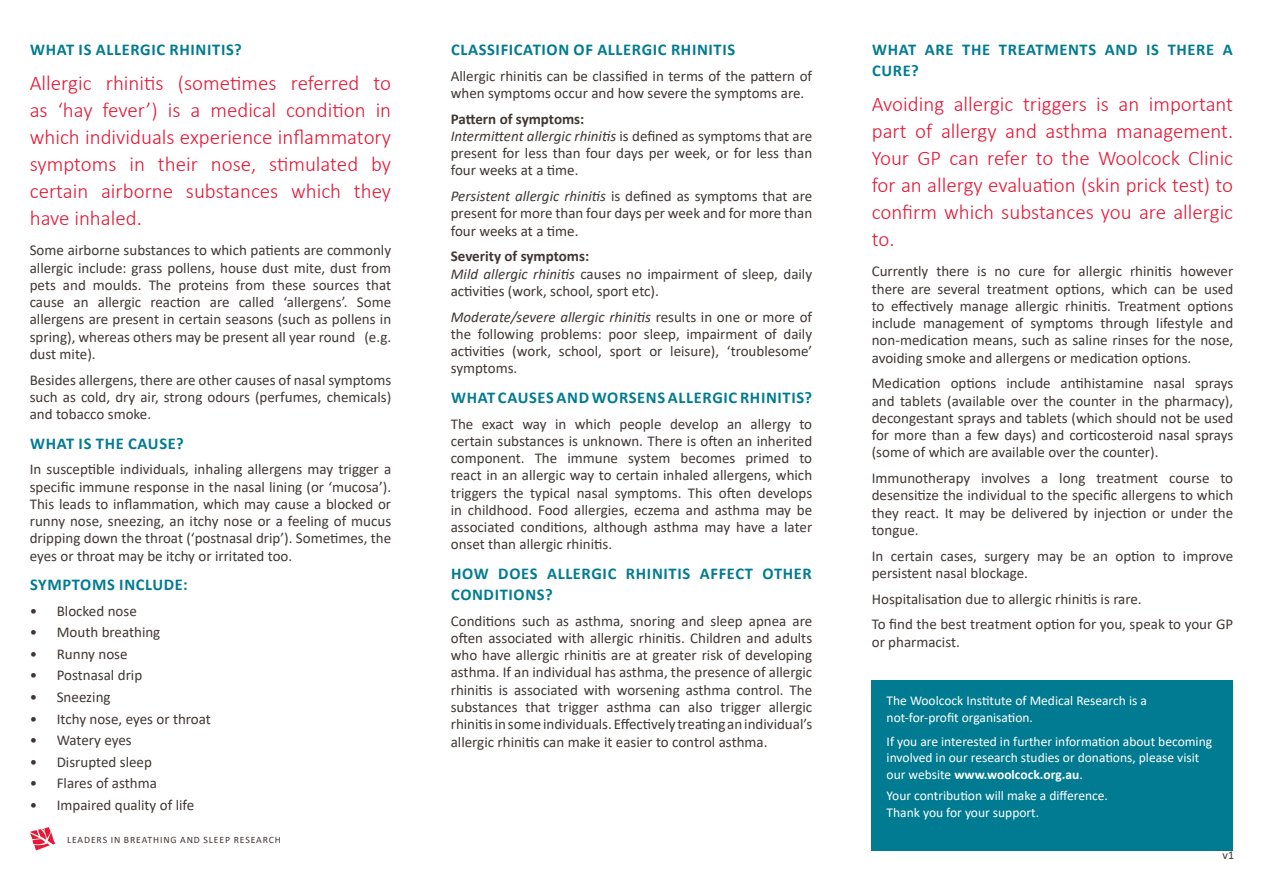
<style>
.page{position:relative;width:1263px;height:893px;background:#fff}
.page>*{position:absolute;margin:0;border:0;box-sizing:border-box;transform-origin:0 0}
.Red_highlights_incop{font:300 21px/27px "Calibri";color:#e51836;text-align:justify}
.Blue_Headings{font:700 16.5px/21px "Calibri";letter-spacing:.04em;color:#007b91}
.Body_Copy{font:15px/17.2px "Calibri";color:#403734;text-align:justify}
.Body_Copy-2{font:700 15px "Calibri";color:#403734}
.t1{font:13.5px/16.2px "Calibri";color:#fff}
.t2{font:12px "Calibri";color:#403734}
.t3{font:9.75px "Calibri";letter-spacing:.09em;color:#403734}
.s1{font-style:italic}
.s2{font-weight:700}
</style>
<div class="page">
<div style="left:872px;top:680px;width:361px;height:170px;background:#007b91"></div>
<svg style="left:30px;top:827px;width:25px;height:23px"></svg>
<p class="Blue_Headings" style="left:30px;top:39px;width:213px">WHAT IS ALLERGIC RHINITIS?</p>
<p class="Red_highlights_incop" style="left:30px;top:70px;width:363px">Allergic rhinitis (sometimes referred to as ‘hay fever’) is a medical condition in which individuals experience inflammatory symptoms in their nose, stimulated by certain airborne substances which they have inhaled.</p>
<p class="Body_Copy" style="left:30px;top:241px;width:363px">Some airborne substances to which patients are commonly allergic include: grass pollens, house dust mite, dust from pets and moulds. The proteins from these sources that cause an allergic reaction are called ‘allergens’. Some allergens are present in certain seasons (such as pollens in spring), whereas others may be present all year round (e.g. dust mite).</p>
<p class="Body_Copy" style="left:30px;top:371px;width:363px">Besides allergens, there are other causes of nasal symptoms such as cold, dry air, strong odours (perfumes, chemicals) and tobacco smoke.</p>
<p class="Blue_Headings" style="left:30px;top:432px;width:155px">WHAT IS THE CAUSE?</p>
<p class="Body_Copy" style="left:30px;top:460px;width:363px">In susceptible individuals, inhaling allergens may trigger a specific immune response in the nasal lining (or ‘mucosa’).<br>This leads to inflammation, which may cause a blocked or runny nose, sneezing, an itchy nose or a feeling of mucus dripping down the throat (‘postnasal drip’). Sometimes, the eyes or throat may be itchy or irritated too.</p>
<p class="Blue_Headings" style="left:30px;top:574px;width:159px">SYMPTOMS INCLUDE:</p>
<p class="Body_Copy" style="left:30px;top:602px;width:109px">• Blocked nose</p>
<p class="Body_Copy" style="left:30px;top:623px;width:132px">• Mouth breathing</p>
<p class="Body_Copy" style="left:30px;top:645px;width:99px">• Runny nose</p>
<p class="Body_Copy" style="left:30px;top:666px;width:114px">• Postnasal drip</p>
<p class="Body_Copy" style="left:30px;top:688px;width:82px">• Sneezing</p>
<p class="Body_Copy" style="left:30px;top:709px;width:183px">• Itchy nose, eyes or throat</p>
<p class="Body_Copy" style="left:30px;top:731px;width:103px">• Watery eyes</p>
<p class="Body_Copy" style="left:30px;top:752px;width:124px">• Disrupted sleep</p>
<p class="Body_Copy" style="left:30px;top:774px;width:129px">• Flares of asthma</p>
<p class="Body_Copy" style="left:30px;top:795px;width:166px">• Impaired quality of life</p>
<p class="t3" style="left:67px;top:833px;width:215px">LEADERS IN BREATHING AND SLEEP RESEARCH</p>
<p class="Blue_Headings" style="left:451px;top:39px;width:286px">CLASSIFICATION OF ALLERGIC RHINITIS</p>
<p class="Body_Copy" style="left:451px;top:67px;width:363px">Allergic rhinitis can be classified in terms of the pattern of when symptoms occur and how severe the symptoms are.</p>
<p class="Body_Copy-2" style="left:451px;top:108px;width:135px">Pattern of symptoms:</p>
<p class="Body_Copy" style="left:451px;top:127px;width:363px"><span class="s1">Intermittent allergic rhinitis</span> is defined as symptoms that are present for less than four days per week, or for less than four weeks at a time.</p>
<p class="Body_Copy" style="left:451px;top:187px;width:363px"><span class="s1">Persistent allergic rhinitis</span> is defined as symptoms that are present for more than four days per week and for more than four weeks at a time.</p>
<p class="Body_Copy-2" style="left:451px;top:246px;width:140px">Severity of symptoms:</p>
<p class="Body_Copy" style="left:451px;top:265px;width:363px"><span class="s1">Mild allergic rhinitis</span> causes no impairment of sleep, daily activities (work, school, sport etc).</p>
<p class="Body_Copy" style="left:451px;top:308px;width:363px"><span class="s1">Moderate/severe allergic rhinitis</span> results in one or more of the following problems: poor sleep, impairment of daily activities (work, school, sport or leisure), ‘troublesome’ symptoms.</p>
<p class="Blue_Headings" style="left:451px;top:387px;width:363px">WHAT CAUSES AND WORSENS ALLERGIC RHINITIS?</p>
<p class="Body_Copy" style="left:451px;top:415px;width:363px">The exact way in which people develop an allergy to certain substances is unknown. There is often an inherited component. The immune system becomes primed to react in an allergic way to certain inhaled allergens, which triggers the typical nasal symptoms. This often develops in childhood. Food allergies, eczema and asthma may be associated conditions, although asthma may have a later onset than allergic rhinitis.</p>
<p class="Blue_Headings" style="left:451px;top:563px;width:362px">HOW DOES ALLERGIC RHINITIS AFFECT OTHER<br>CONDITIONS?</p>
<p class="Body_Copy" style="left:451px;top:612px;width:363px">Conditions such as asthma, snoring and sleep apnea are often associated with allergic rhinitis. Children and adults who have allergic rhinitis are at greater risk of developing asthma. If an individual has asthma, the presence of allergic rhinitis is associated with worsening asthma control. The substances that trigger asthma can also trigger allergic rhinitis in some individuals. Effectively treating an individual’s allergic rhinitis can make it easier to control asthma.</p>
<p class="Blue_Headings" style="left:872px;top:39px;width:362px">WHAT ARE THE TREATMENTS AND IS THERE A<br>CURE?</p>
<p class="Red_highlights_incop" style="left:872px;top:91px;width:363px">Avoiding allergic triggers is an important part of allergy and asthma management.<br>Your GP can refer to the Woolcock Clinic for an allergy evaluation (skin prick test) to confirm which substances you are allergic to.</p>
<p class="Body_Copy" style="left:872px;top:262px;width:363px">Currently there is no cure for allergic rhinitis however there are several treatment options, which can be used to effectively manage allergic rhinitis. Treatment options include management of symptoms through lifestyle and non-medication means, such as saline rinses for the nose, avoiding smoke and allergens or medication options.</p>
<p class="Body_Copy" style="left:872px;top:374px;width:363px">Medication options include antihistamine nasal sprays and tablets (available over the counter in the pharmacy), decongestant sprays and tablets (which should not be used for more than a few days) and corticosteroid nasal sprays (some of which are available over the counter).</p>
<p class="Body_Copy" style="left:872px;top:469px;width:363px">Immunotherapy involves a long treatment course to desensitize the individual to the specific allergens to which they react. It may be delivered by injection or under the tongue.</p>
<p class="Body_Copy" style="left:872px;top:547px;width:363px">In certain cases, surgery may be an option to improve persistent nasal blockage.</p>
<p class="Body_Copy" style="left:872px;top:590px;width:271px">Hospitalisation due to allergic rhinitis is rare.</p>
<p class="Body_Copy" style="left:872px;top:615px;width:363px">To find the best treatment option for you, speak to your GP or pharmacist.</p>
<p class="t1" style="left:887px;top:692px;width:262px">The Woolcock Institute of Medical Research is a not-for-profit organisation.</p>
<p class="t1" style="left:887px;top:733px;width:327px">If you are interested in further information about becoming involved in our research studies or donations, please visit our website <span class="s2">www.woolcock.org.au</span>.</p>
<p class="t1" style="left:887px;top:787px;width:223px">Your contribution will make a difference.<br>Thank you for your support.</p>
<p class="t2" style="left:1222px;top:847px;width:13px">v1</p>
</div>
